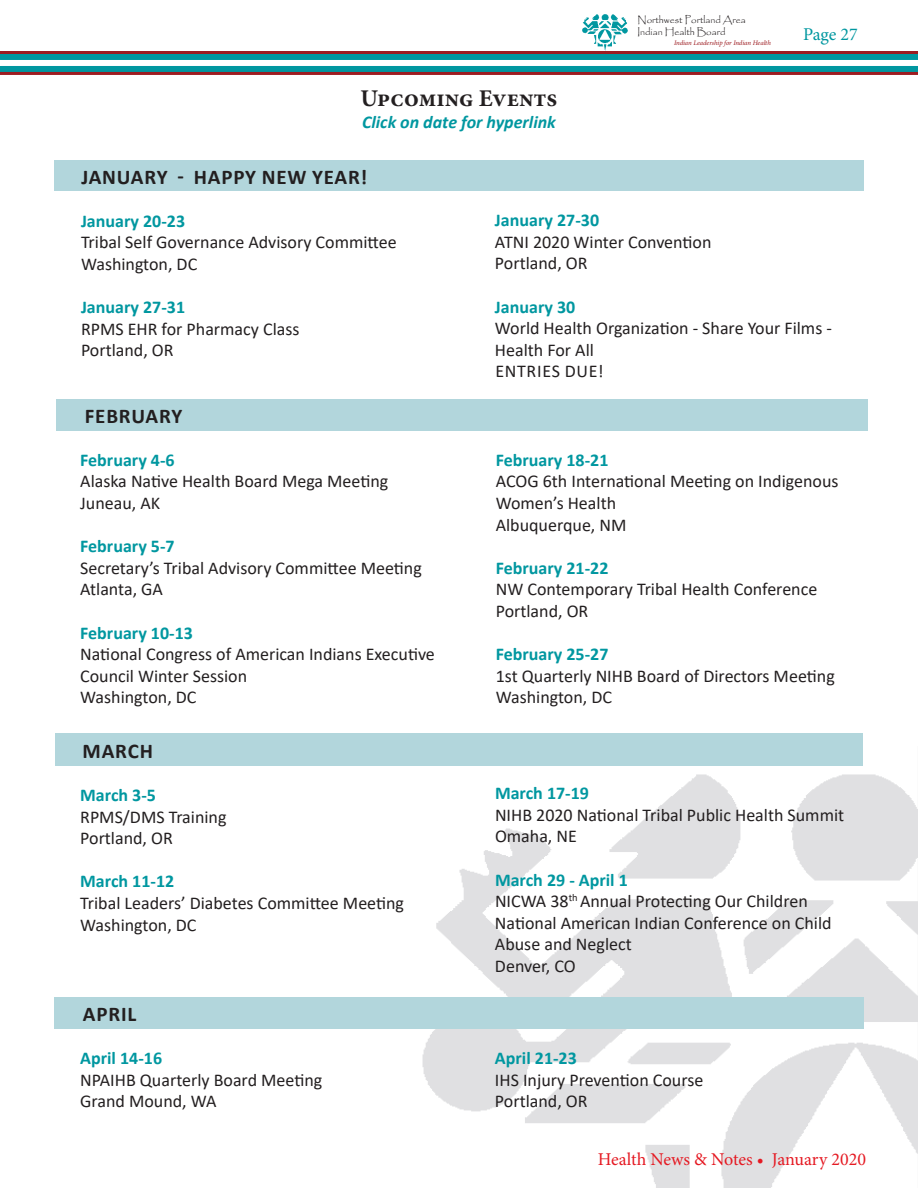
<style>
.page{position:relative;width:918px;height:1188px;background:#fff}
.page>*{position:absolute;margin:0;border:0;box-sizing:border-box;transform-origin:0 0}
.t1{font:700 24px "Minion Pro";color:#231f20}
.t2{font:700 21px "Calibri";letter-spacing:.04em;color:#231f20}
.t3{font:18px/21.6px "Calibri";color:#231f20}
.t4{font:700 18px "Calibri";color:#0097a0}
.t5{font:18px "Minion Pro";color:#e51a23}
.t6{font:italic 700 18px "Calibri";color:#0097a0}
.t7{font:18px "Minion Pro";letter-spacing:-.005em;color:#0097a0}
.t8{font:9.75px/11.7px "Papyrus";color:#231f20}
.t9{font:italic 6.9px "Minion Pro";letter-spacing:-.01em;color:#9d1c21}
.s1{font-weight:700;color:#0097a0}
</style>
<div class="page">
<img style="left:422px;top:774px;width:496px;height:414px">
<div style="left:0;top:53px;width:918px;height:19px;background:#0097a0"></div>
<hr style="left:0;top:72px;width:918px;height:3px;background:#9d1c21">
<hr style="left:0;top:51px;width:918px;height:3px;background:#9d1c21">
<img style="left:582px;top:14px;width:46px;height:37px">
<div style="left:0;top:60px;width:918px;height:6px;background:#fff"></div>
<div style="left:54px;top:160px;width:810px;height:31px;background:#b2d6dc"></div>
<div style="left:56px;top:399px;width:811px;height:32px;background:#b2d6dc"></div>
<div style="left:55px;top:734px;width:808px;height:32px;background:#b2d6dc"></div>
<div style="left:54px;top:997px;width:810px;height:32px;background:#b2d6dc"></div>
<h1 class="t1" style="left:361px;top:81px;width:198px">Upcoming Events</h1>
<p class="t6" style="left:362px;top:109px;width:195px">Click on date for hyperlink</p>
<p class="t2" style="left:81px;top:162px;width:287px">JANUARY - HAPPY NEW YEAR!</p>
<p class="t8" style="left:638px;top:14px;width:110px">Northwest Portland Area<br>Indian Health Board</p>
<p class="t9" style="left:674px;top:38px;width:98px">Indian Leadership for Indian Health</p>
<p class="t7" style="left:803px;top:22px;width:56px">Page 27</p>
<p class="t4" style="left:81px;top:208px;width:106px">January 20-23</p>
<p class="t3" style="left:81px;top:231px;width:317px">Tribal Self Governance Advisory Committee<br>Washington, DC</p>
<p class="t4" style="left:81px;top:295px;width:106px">January 27-31</p>
<p class="t3" style="left:81px;top:318px;width:220px">RPMS EHR for Pharmacy Class<br>Portland, OR</p>
<p class="t2" style="left:85px;top:401px;width:99px">FEBRUARY</p>
<p class="t4" style="left:80px;top:447px;width:96px">February 4-6</p>
<p class="t3" style="left:80px;top:470px;width:310px">Alaska Native Health Board Mega Meeting<br>Juneau, AK</p>
<p class="t4" style="left:80px;top:534px;width:96px">February 5-7</p>
<p class="t3" style="left:80px;top:557px;width:343px">Secretary’s Tribal Advisory Committee Meeting<br>Atlanta, GA</p>
<p class="t4" style="left:80px;top:620px;width:114px">February 10-13</p>
<p class="t3" style="left:80px;top:643px;width:356px">National Congress of American Indians Executive<br>Council Winter Session<br>Washington, DC</p>
<p class="t2" style="left:83px;top:736px;width:72px">MARCH</p>
<p class="t4" style="left:80px;top:782px;width:77px">March 3-5</p>
<p class="t3" style="left:80px;top:805px;width:148px">RPMS/DMS Training<br>Portland, OR</p>
<p class="t4" style="left:80px;top:869px;width:96px">March 11-12</p>
<p class="t3" style="left:80px;top:892px;width:325px">Tribal Leaders’ Diabetes Committee Meeting<br>Washington, DC</p>
<p class="t2" style="left:83px;top:999px;width:55px">APRIL</p>
<p class="t4" style="left:80px;top:1045px;width:83px">April 14-16</p>
<p class="t3" style="left:80px;top:1069px;width:244px">NPAIHB Quarterly Board Meeting<br>Grand Mound, WA</p>
<p class="t4" style="left:495px;top:207px;width:106px">January 27-30</p>
<p class="t3" style="left:495px;top:231px;width:218px">ATNI 2020 Winter Convention<br>Portland, OR</p>
<p class="t4" style="left:495px;top:294px;width:82px">January 30</p>
<p class="t3" style="left:495px;top:317px;width:338px">World Health Organization - Share Your Films -<br>Health For All<br>ENTRIES DUE!</p>
<p class="t4" style="left:496px;top:447px;width:114px">February 18-21</p>
<p class="t3" style="left:496px;top:470px;width:344px">ACOG 6th International Meeting on Indigenous<br>Women’s Health<br>Albuquerque, NM</p>
<p class="t4" style="left:496px;top:555px;width:114px">February 21-22</p>
<p class="t3" style="left:496px;top:578px;width:323px">NW Contemporary Tribal Health Conference<br>Portland, OR</p>
<p class="t4" style="left:496px;top:642px;width:114px">February 25-27</p>
<p class="t3" style="left:496px;top:665px;width:341px">1st Quarterly NIHB Board of Directors Meeting<br>Washington, DC</p>
<p class="t4" style="left:495px;top:780px;width:96px">March 17-19</p>
<p class="t3" style="left:495px;top:804px;width:351px">NIHB 2020 National Tribal Public Health Summit<br>Omaha, NE</p>
<p class="t3" style="left:495px;top:868px;width:338px"><span class="s1">March 29 - April 1<br></span>NICWA 38<sup>th</sup> Annual Protecting Our Children<br>National American Indian Conference on Child<br>Abuse and Neglect<br>Denver, CO</p>
<p class="t4" style="left:495px;top:1045px;width:83px">April 21-23</p>
<p class="t3" style="left:495px;top:1069px;width:210px">IHS Injury Prevention Course<br>Portland, OR</p>
<p class="t5" style="left:598px;top:1147px;width:270px">Health News &amp; Notes • January 2020</p>
</div>
